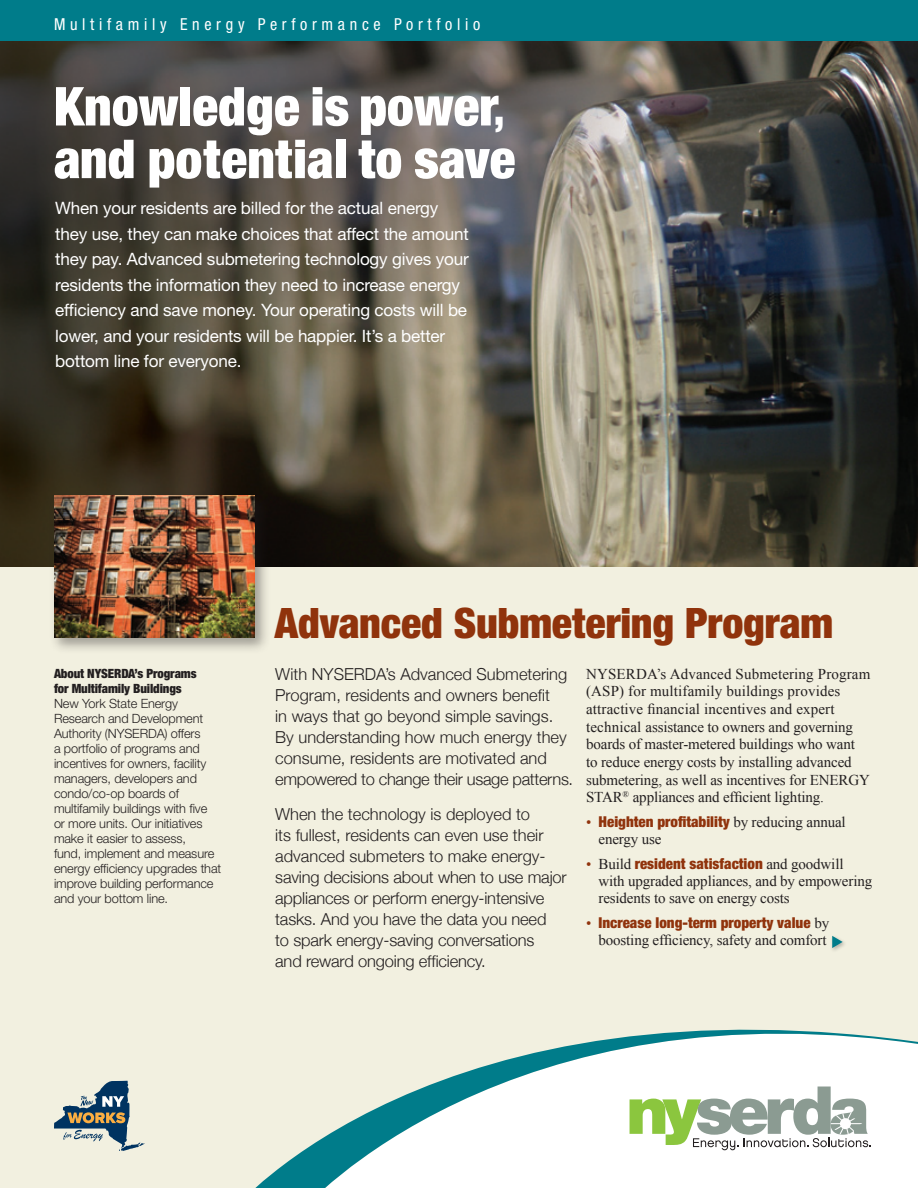
<style>
.page{position:relative;width:918px;height:1188px;background:#fff}
.page>*{position:absolute;margin:0;border:0;box-sizing:border-box;transform-origin:0 0}
.t1{font:900 condensed 53.7px/52.7px "Helvetica Neue LT Std";color:#fff}
.t2{font:900 condensed 42px "Helvetica Neue LT Std";letter-spacing:-.005em;color:#90330c}
.t3{font:17.1px/25.5px "Helvetica Neue LT Std";letter-spacing:-.01em;color:#fff}
.Body_Text{font:300 16.5px/21px "Helvetica Neue";color:#231f20}
.t4{font:condensed 16.5px "Helvetica Neue LT Std";letter-spacing:.29em;color:#fff}
.Body_Text-2{font:15px/17.7px "Times New Roman";letter-spacing:-.01em;color:#231f20}
.t5{font:300 12.75px/15px "Helvetica Neue LT Std";letter-spacing:-.01em;color:#231f20}
.t6{font:900 condensed 12.75px/15px "Helvetica Neue LT Std";letter-spacing:-.01em;color:#231f20}
.s1{font-size:41.55px}
.s2{color:#90330c}
.s3{font-family:"Helvetica Neue LT Std";font-weight:900;font-stretch:condensed;color:#90330c}
</style>
<div class="page">
<img style="left:0;top:40px;width:918px;height:527px">
<div style="left:0;top:0;width:918px;height:40px;background:#007c8a"></div>
<div style="left:0;top:567px;width:918px;height:621px;background:#f1efdd"></div>
<div style="left:830px;top:934px;width:17px;height:19px;background:#231f20;opacity:.3"></div>
<svg style="left:832px;top:936px;width:11px;height:12px"></svg>
<svg style="left:255px;top:1030px;width:663px;height:158px;fill:#fff"></svg>
<svg style="left:630px;top:1087px;width:241px;height:63px;background:#c6d3be"></svg>
<div style="left:49px;top:491px;width:222px;height:163px;background:#231f20;opacity:.4"></div>
<img style="left:54px;top:496px;width:201px;height:142px">
<svg style="left:54px;top:1081px;width:91px;height:70px"></svg>
<p class="t4" style="left:54px;top:14px;width:428px">Multifamily Energy Performance Portfolio</p>
<p class="t1" style="left:54px;top:79px;width:463px">Knowledge is power<span class="s1">, </span>and potential to save</p>
<p class="t3" style="left:55px;top:195px;width:415px">When your residents are billed for the actual energy they use, they can make choices that affect the amount they pay. Advanced submetering technology gives your residents the information they need to increase energy efficiency and save money. Your operating costs will be lower, and your residents will be happier. It’s a better bottom line for everyone.</p>
<p class="t6" style="left:54px;top:666px;width:144px">About NYSERDA’s Programs for Multifamily Buildings</p>
<p class="t5" style="left:54px;top:696px;width:169px">New York State Energy<br>Research and Development<br>Authority (NYSERDA) offers<br>a portfolio of programs and incentives for owners, facility managers, developers and condo/co-op boards of multifamily buildings with five or more units. Our initiatives make it easier to assess,<br>fund, implement and measure energy efficiency upgrades that improve building performance and your bottom line.</p>
<p class="t2" style="left:275px;top:597px;width:560px">Advanced Submetering Program</p>
<p class="Body_Text-2" style="left:586px;top:665px;width:286px">NYSERDA’s Advanced Submetering Program (ASP) for multifamily buildings provides attractive financial incentives and expert technical assistance to owners and governing boards of master-metered buildings who want<br>to reduce energy costs by installing advanced submetering, as well as incentives for ENERGY STAR<sup>®</sup> appliances and efficient lighting.</p>
<p class="Body_Text-2" style="left:599px;top:813px;width:249px;line-height:17.2px;text-indent:-12px"><span class="s2">•</span> <span class="s3">Heighten profitability</span> by reducing annual energy use</p>
<p class="Body_Text-2" style="left:599px;top:855px;width:275px;line-height:17.2px;text-indent:-12px"><span class="s2">•</span> Build <span class="s3">resident satisfaction</span> and goodwill with upgraded appliances, and by empowering residents to save on energy costs</p>
<p class="Body_Text-2" style="left:586px;top:914px;width:245px;text-align:right"><span class="s2">•</span> <span class="s3">Increase long-term property value</span> by boosting efficiency, safety and comfort</p>
<p class="Body_Text" style="left:275px;top:664px;width:299px">With NYSERDA’s Advanced Submetering Program, residents and owners benefit<br>in ways that go beyond simple savings.<br>By understanding how much energy they consume, residents are motivated and empowered to change their usage patterns.</p>
<p class="Body_Text" style="left:275px;top:803px;width:293px">When the technology is deployed to<br>its fullest, residents can even use their advanced submeters to make energy&shy;saving decisions about when to use major appliances or perform energy-intensive tasks. And you have the data you need<br>to spark energy-saving conversations<br>and reward ongoing efficiency.</p>
</div>
